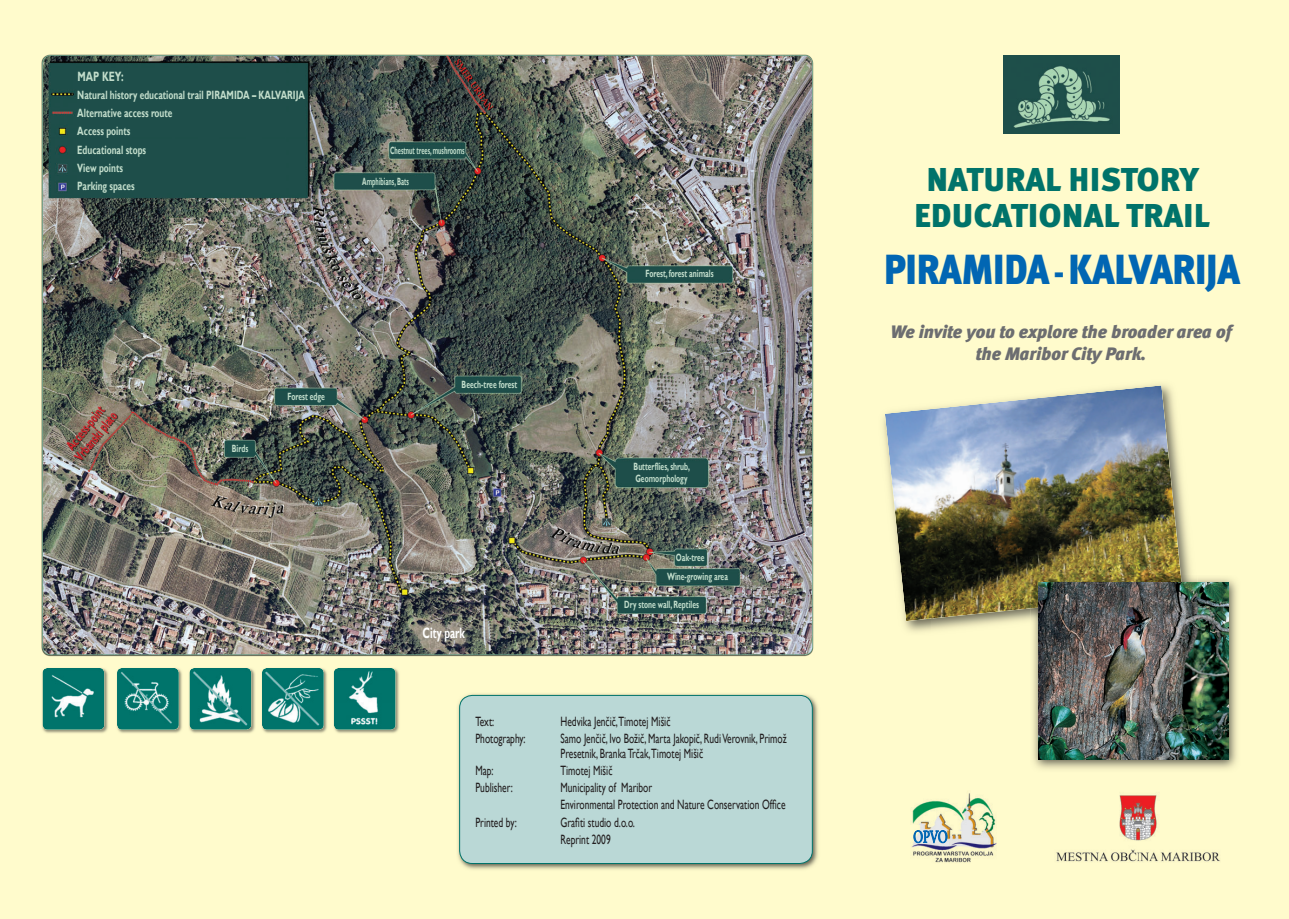
<style>
.page{position:relative;width:1289px;height:919px;background:#fff}
.page>*{position:absolute;margin:0;border:0;box-sizing:border-box;transform-origin:0 0}
.t1{font:42px "Meta Black CE";letter-spacing:-.01em;color:#0166b3;scale:.9 1}
.t2{font:33px/36px "Meta Black CELF Caps";color:#00736a;text-align:center}
.t3{font:italic 18px/21.6px "Meta Black CE";color:#6c6d70;text-align:center}
.t4{font:700 15px "Gill Sans";color:#fff;scale:.65 1}
.t5{font:13.5px/17.1px "Gill Sans";color:#231f20;scale:.7 1}
.t6{font:700 13.5px/13.5px "Gill Sans";color:#d1232a;scale:.65 1}
.t7{font:700 13.5px "Gill Sans";color:#c2ddcb;scale:.7 1}
.t8{font:700 12px/18.3px "Gill Sans";color:#c2ddcb;scale:.7 1}
.t9{font:700 10.5px/12px "Gill Sans";color:#c2ddcb;scale:.65 1}
.t10{font:700 10.5px "Gill Sans";color:#c2ddcb;scale:.55 1}
.s1{font-size:33px}
</style>
<div class="page">
<div style="left:0;top:0;width:1288px;height:918px;background:#fffbcc"></div>
<img style="left:457px;top:694px;width:361px;height:176px">
<div style="left:459px;top:695px;width:353px;height:168px;background:#bad8d6;border-radius:13px"></div>
<div style="left:459px;top:695px;width:353px;height:168px;border:1px solid #00736a;border-radius:13px"></div>
<img style="left:41px;top:54px;width:773px;height:50px">
<img style="left:812px;top:104px;width:2px;height:502px">
<img style="left:41px;top:606px;width:773px;height:51px">
<img style="left:42px;top:55px;width:770px;height:600px">
<img style="left:1003px;top:55px;width:115px;height:79px">
<img style="left:1056px;top:794px;width:164px;height:68px">
<img style="left:42px;top:668px;width:66px;height:65px">
<img style="left:43px;top:668px;width:61px;height:61px;border-radius:5px">
<img style="left:333px;top:668px;width:66px;height:65px">
<img style="left:334px;top:668px;width:61px;height:61px;border-radius:5px">
<img style="left:262px;top:668px;width:65px;height:65px">
<img style="left:262px;top:668px;width:62px;height:61px;border-radius:5px">
<img style="left:189px;top:668px;width:66px;height:65px">
<img style="left:189px;top:668px;width:62px;height:61px;border-radius:5px">
<img style="left:117px;top:668px;width:65px;height:65px">
<img style="left:117px;top:668px;width:62px;height:61px;border-radius:5px">
<img style="left:911px;top:793px;width:86px;height:70px">
<svg style="left:913px;top:830px;width:34px;height:13px"></svg>
<img style="left:883px;top:430px;width:48px;height:202px">
<img style="left:1180px;top:468px;width:11px;height:107px">
<img style="left:884px;top:385px;width:296px;height:236px">
<img style="left:1033px;top:578px;width:204px;height:191px">
<img style="left:1030px;top:575px;width:167px;height:61px">
<img style="left:1030px;top:575px;width:152px;height:33px">
<img style="left:1037px;top:583px;width:191px;height:176px">
<img style="left:58px;top:389px;width:73px;height:80px">
<p class="t7" style="left:77px;top:69px;width:68px">MAP KEY:</p>
<p class="t8" style="left:77px;top:86px;width:327px">Natural history educational trail PIRAMIDA – KALVARIJA<br>Alternative access route<br>Access points<br>Educational stops<br>View points<br>Parking spaces</p>
<p class="t10" style="left:390px;top:144px;width:137px">Chestnut trees, mushrooms</p>
<p class="t10" style="left:362px;top:175px;width:86px">Amphibians, Bats</p>
<p class="t9" style="left:645px;top:268px;width:106px">Forest, forest animals</p>
<p class="t6" style="left:62px;top:447px;width:93px;rotate:-51deg">Access-point<br>Vrbanski plato</p>
<p class="t9" style="left:232px;top:442px;width:27px">Birds</p>
<p class="t9" style="left:287px;top:391px;width:59px">Forest edge</p>
<p class="t9" style="left:461px;top:378px;width:87px">Beech-tree forest</p>
<p class="t4" style="left:422px;top:624px;width:67px">City park</p>
<p class="t9" style="left:633px;top:461px;width:88px">Butterflies, shrub,<br>Geomorphology</p>
<p class="t9" style="left:675px;top:551px;width:46px">Oak-tree</p>
<p class="t9" style="left:667px;top:571px;width:95px">Wine-growing area</p>
<p class="t9" style="left:624px;top:599px;width:116px">Dry stone wall, Reptiles</p>
<p class="t5" style="left:475px;top:713px;width:28px">Text:</p>
<p class="t5" style="left:560px;top:713px;width:159px">Hedvika Jenčič,Timotej Mišič</p>
<p class="t5" style="left:475px;top:730px;width:73px">Photography:</p>
<p class="t5" style="left:560px;top:731px;width:324px;line-height:15px">Samo Jenčič, Ivo Božič, Marta Jakopič, Rudi Verovnik, Primož<br>Presetnik, Branka Trčak,Timotej Mišič</p>
<p class="t5" style="left:475px;top:762px;width:27px">Map:</p>
<p class="t5" style="left:560px;top:762px;width:76px">Timotej Mišič</p>
<p class="t5" style="left:475px;top:779px;width:55px">Publisher:</p>
<p class="t5" style="left:560px;top:779px;width:323px">Municipality of Maribor<br>Environmental Protection and Nature Conservation Office</p>
<p class="t5" style="left:475px;top:813px;width:61px">Printed by:</p>
<p class="t5" style="left:560px;top:813px;width:108px">Grafiti studio d.o.o.<br>Reprint 2009</p>
<h2 class="t2" style="left:914px;top:161px;width:297px">NATURAL HISTORY<br>EDUCATIONAL TRAIL</h2>
<h1 class="t1" style="left:884px;top:244px;width:397px">PIRAMIDA<span class="s1">-</span> KALVARIJA</h1>
<h3 class="t3" style="left:890px;top:321px;width:342px">We invite you to explore the broader area of the Maribor City Park.</h3>
</div>
